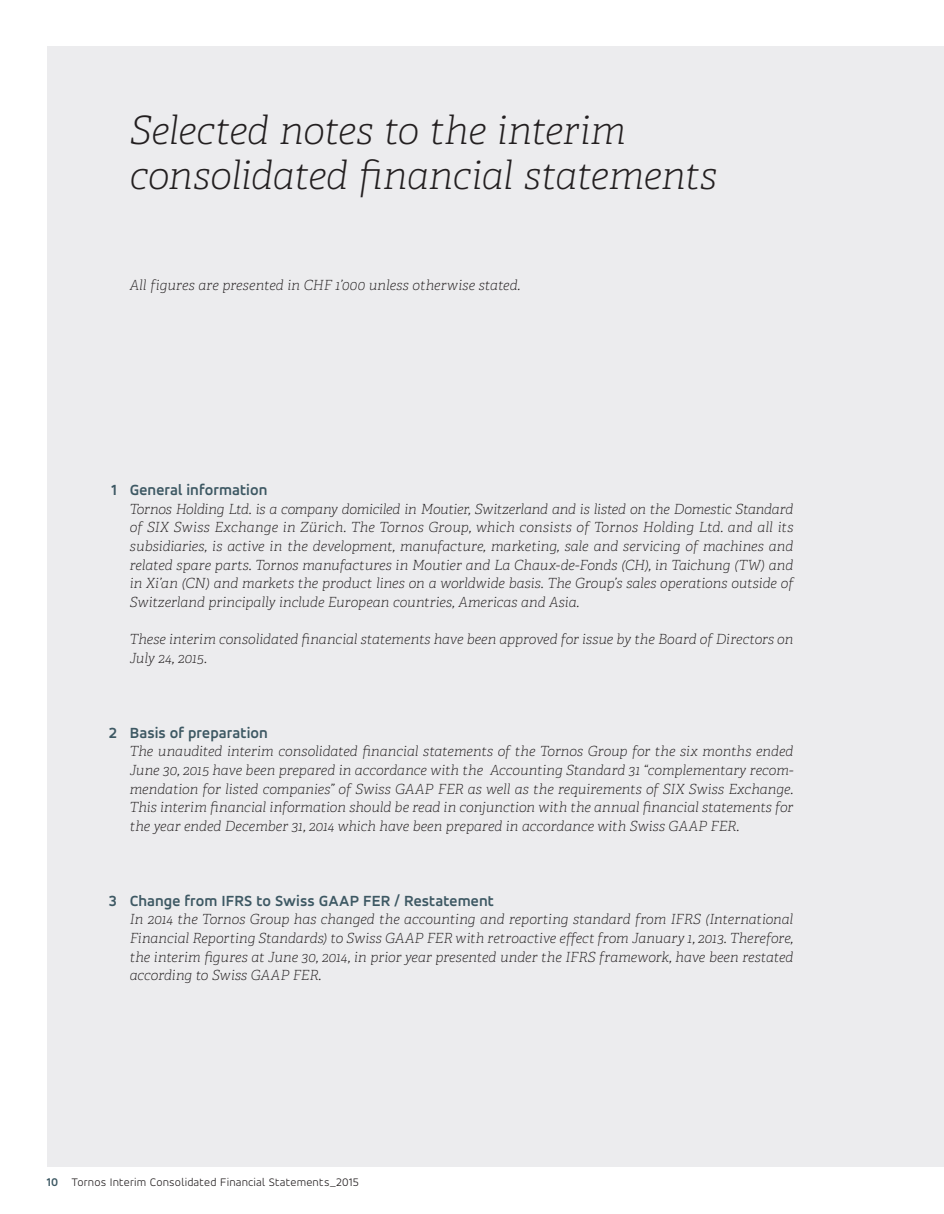
<style>
.page{position:relative;width:944px;height:1214px;background:#fff}
.page>*{position:absolute;margin:0;border:0;box-sizing:border-box;transform-origin:0 0}
.t1{font:italic 100 39px/45px "Adelle";letter-spacing:-.015em;color:#231f20}
.t2{font:700 15.75px "Accord Alternate";letter-spacing:.005em;color:#3d5863}
.t3{font:italic 100 13.95px/18.6px "Adelle";color:#231f20;text-align:justify}
.t4{font:300 12px "Accord Alternate";letter-spacing:.015em;color:#231f20}
.s1{font-weight:700;color:#3d5863}
</style>
<div class="page">
<div style="left:47px;top:47px;width:884px;height:1120px;background:#ececee"></div>
<div style="left:931px;top:47px;width:13px;height:1120px;background:#ececee"></div>
<h1 class="t1" style="left:130px;top:109px;width:588px">Selected notes to the interim consolidated financial statements</h1>
<p class="t3" style="left:130px;top:275px;width:392px">All figures are presented in CHF 1’000 unless otherwise stated.</p>
<p class="t2" style="left:112px;top:480px;width:7px">1</p>
<p class="t2" style="left:130px;top:480px;width:139px">General information</p>
<p class="t3" style="left:130px;top:499px;width:665px">Tornos Holding Ltd. is a company domiciled in Moutier, Switzerland and is listed on the Domestic Standard of SIX Swiss Exchange in Zürich. The Tornos Group, which consists of Tornos Holding Ltd. and all its subsidiaries, is active in the development, manufacture, marketing, sale and servicing of machines and related spare parts. Tornos manufactures in Moutier and La Chaux-de-Fonds (CH), in Taichung (TW) and in Xi’an (CN) and markets the product lines on a worldwide basis. The Group’s sales operations outside of Switzerland principally include European countries, Americas and Asia.</p>
<p class="t3" style="left:130px;top:630px;width:665px">These interim consolidated financial statements have been approved for issue by the Board of Directors on<br>July 24, 2015.</p>
<p class="t2" style="left:109px;top:723px;width:10px">2</p>
<p class="t2" style="left:130px;top:723px;width:139px">Basis of preparation</p>
<p class="t3" style="left:130px;top:742px;width:665px">The unaudited interim consolidated financial statements of the Tornos Group for the six months ended June 30, 2015 have been prepared in accordance with the Accounting Standard 31 “complementary recom&shy;mendation for listed companies” of Swiss GAAP FER as well as the requirements of SIX Swiss Exchange.<br>This interim financial information should be read in conjunction with the annual financial statements for the year ended December 31, 2014 which have been prepared in accordance with Swiss GAAP FER.</p>
<p class="t2" style="left:109px;top:891px;width:10px">3</p>
<p class="t2" style="left:130px;top:891px;width:366px">Change from IFRS to Swiss GAAP FER / Restatement</p>
<p class="t3" style="left:130px;top:910px;width:665px">In 2014 the Tornos Group has changed the accounting and reporting standard from IFRS (International Financial Reporting Standards) to Swiss GAAP FER with retroactive effect from January 1, 2013. Therefore, the interim figures at June 30, 2014, in prior year presented under the IFRS framework, have been restated according to Swiss GAAP FER.</p>
<p class="t4" style="left:47px;top:1174px;width:313px"><span class="s1">10</span> Tornos Interim Consolidated Financial Statements_2015</p>
</div>
